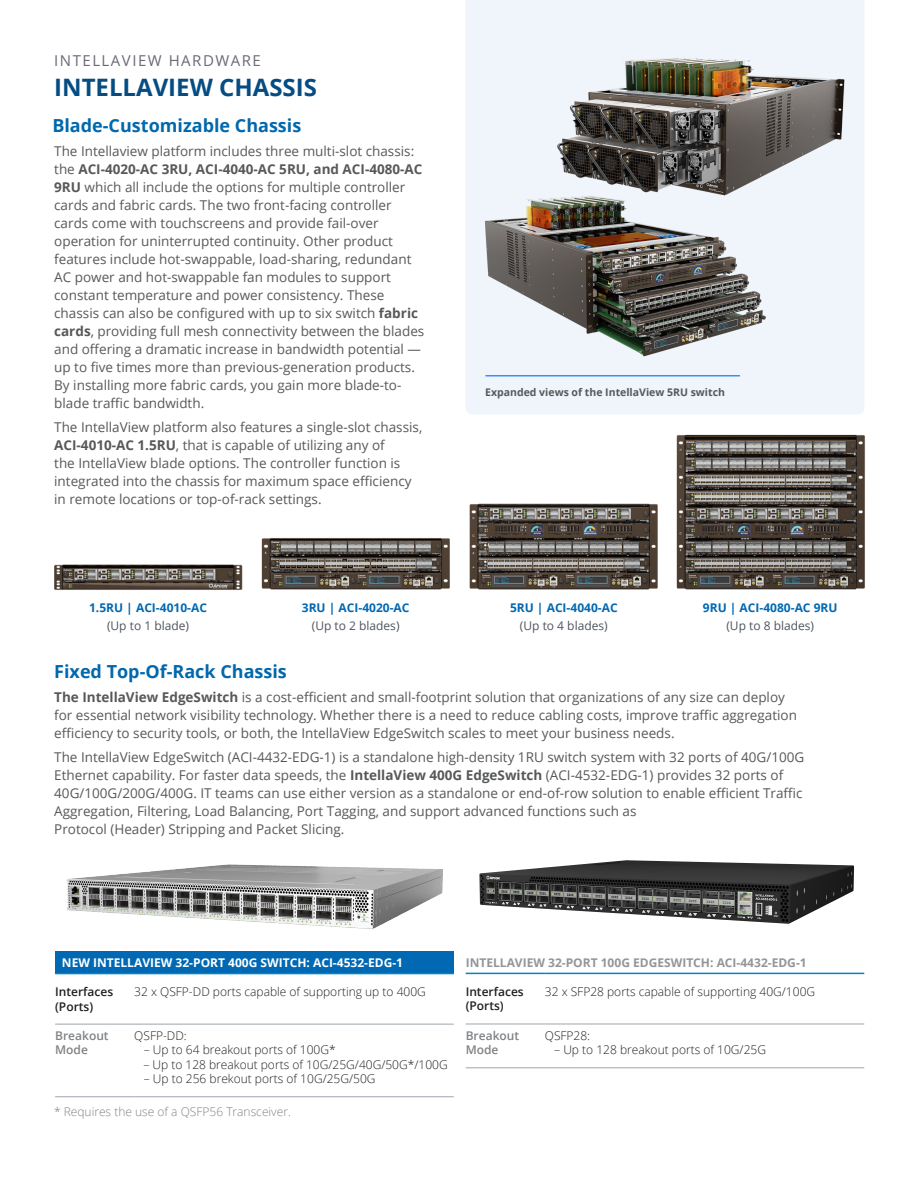
<style>
.page{position:relative;width:918px;height:1188px;background:#fff}
.page>*{position:absolute;margin:0;border:0;box-sizing:border-box;transform-origin:0 0}
.t1{font:700 24px "Open Sans";color:#054c82}
.t2{font:700 18px "Open Sans";color:#0068ad}
.t3{font:15px "Open Sans";letter-spacing:.1em;color:#696b75}
.Text{font:13.5px/18px "Open Sans";color:#57585a}
.t4{font:300 12px "Open Sans";color:#231f20}
.Body{font:700 12px "Open Sans";color:#0168b3}
.Body-2{font:12px "Open Sans";color:#4f545f}
.t5{font:700 12px "Open Sans";color:#939598}
.t6{font:700 12px "Open Sans";color:#fff}
.t7{font:300 12px "Open Sans";color:#808285}
.t8{font:600 12px/14.4px "Open Sans";color:#231f20}
.t9{font:600 12px/14.4px "Open Sans";color:#808285}
.Picture_text{font:700 10.5px "Open Sans";color:#57585a}
.s1{font-weight:700}
</style>
<div class="page">
<div style="left:466px;top:0;width:398px;height:414px;background:#eff5fb"></div>
<img style="left:542px;top:28px;width:313px;height:180px">
<img style="left:475px;top:170px;width:303px;height:206px">
<img style="left:54px;top:434px;width:811px;height:156px">
<div style="left:55px;top:951px;width:399px;height:23px;background:#0168b3"></div>
<hr style="left:55px;top:973px;width:79px;height:1px;background:#0084ca">
<hr style="left:134px;top:973px;width:320px;height:1px;background:#0084ca">
<hr style="left:55px;top:1024px;width:79px;height:1px;background:#9da5ac">
<hr style="left:134px;top:1024px;width:320px;height:1px;background:#9da5ac">
<hr style="left:55px;top:1097px;width:79px;height:1px;background:#9da5ac">
<hr style="left:134px;top:1097px;width:320px;height:1px;background:#9da5ac">
<hr style="left:466px;top:973px;width:79px;height:1px;background:#0084ca">
<hr style="left:545px;top:973px;width:319px;height:1px;background:#0084ca">
<hr style="left:466px;top:1024px;width:79px;height:1px;background:#9da5ac">
<hr style="left:545px;top:1024px;width:319px;height:1px;background:#9da5ac">
<hr style="left:466px;top:1068px;width:79px;height:1px;background:#9da5ac">
<hr style="left:545px;top:1068px;width:319px;height:1px;background:#9da5ac">
<img style="left:479px;top:860px;width:375px;height:64px">
<img style="left:66px;top:864px;width:377px;height:65px">
<p class="t3" style="left:54px;top:50px;width:208px">INTELLAVIEW HARDWARE</p>
<p class="t1" style="left:54px;top:70px;width:264px">INTELLAVIEW CHASSIS</p>
<p class="t2" style="left:52px;top:113px;width:250px">Blade-Customizable Chassis</p>
<p class="Text" style="left:54px;top:142px;width:372px">The Intellaview platform includes three multi-slot chassis: the <span class="s1">ACI-4020-AC 3RU, ACI-4040-AC 5RU, and ACI-4080-AC 9RU</span> which all include the options for multiple controller cards and fabric cards. The two front-facing controller cards come with touchscreens and provide fail-over operation for uninterrupted continuity. Other product features include hot-swappable, load-sharing, redundant AC power and hot-swappable fan modules to support constant temperature and power consistency. These chassis can also be configured with up to six switch <span class="s1">fabric cards</span>, providing full mesh connectivity between the blades and offering a dramatic increase in bandwidth potential — up to five times more than previous-generation products.<br>By installing more fabric cards, you gain more blade-to&shy;blade traffic bandwidth.</p>
<p class="Text" style="left:54px;top:418px;width:370px">The IntellaView platform also features a single-slot chassis, <span class="s1">ACI-4010-AC 1.5RU</span>, that is capable of utilizing any of<br>the IntellaView blade options. The controller function is integrated into the chassis for maximum space efficiency in remote locations or top-of-rack settings.</p>
<p class="Body" style="left:89px;top:599px;width:119px">1.5RU | ACI-4010-AC</p>
<p class="Body-2" style="left:107px;top:618px;width:84px">(Up to 1 blade)</p>
<p class="t2" style="left:54px;top:659px;width:234px">Fixed Top-Of-Rack Chassis</p>
<p class="Body" style="left:302px;top:599px;width:109px">3RU | ACI-4020-AC</p>
<p class="Body-2" style="left:312px;top:618px;width:89px">(Up to 2 blades)</p>
<p class="Picture_text" style="left:485px;top:385px;width:241px">Expanded views of the IntellaView 5RU switch</p>
<p class="Body" style="left:510px;top:599px;width:109px">5RU | ACI-4040-AC</p>
<p class="Body-2" style="left:520px;top:618px;width:89px">(Up to 4 blades)</p>
<p class="Body" style="left:703px;top:599px;width:136px">9RU | ACI-4080-AC 9RU</p>
<p class="Body-2" style="left:726px;top:618px;width:89px">(Up to 8 blades)</p>
<p class="Text" style="left:54px;top:688px;width:744px"><span class="s1">The IntellaView EdgeSwitch</span> is a cost-efficient and small-footprint solution that organizations of any size can deploy for essential network visibility technology. Whether there is a need to reduce cabling costs, improve traffic aggregation efficiency to security tools, or both, the IntellaView EdgeSwitch scales to meet your business needs.</p>
<p class="Text" style="left:54px;top:748px;width:752px">The IntellaView EdgeSwitch (ACI-4432-EDG-1) is a standalone high-density 1RU switch system with 32 ports of 40G/100G Ethernet capability. For faster data speeds, the <span class="s1">IntellaView 400G EdgeSwitch</span> (ACI-4532-EDG-1) provides 32 ports of 40G/100G/200G/400G. IT teams can use either version as a standalone or end-of-row solution to enable efficient Traffic Aggregation, Filtering, Load Balancing, Port Tagging, and support advanced functions such as<br>Protocol (Header) Stripping and Packet Slicing.</p>
<p class="t6" style="left:62px;top:954px;width:343px">NEW INTELLAVIEW 32-PORT 400G SWITCH: ACI-4532-EDG-1</p>
<p class="t8" style="left:55px;top:984px;width:60px">Interfaces (Ports)</p>
<p class="t4" style="left:134px;top:984px;width:293px">32 x QSFP-DD ports capable of supporting up to 400G</p>
<p class="t9" style="left:55px;top:1028px;width:55px">Breakout<br>Mode</p>
<p class="t4" style="left:134px;top:1027px;width:54px">QSFP-DD:</p>
<p class="t4" style="left:144px;top:1042px;width:193px">– Up to 64 breakout ports of 100G*</p>
<p class="t4" style="left:144px;top:1056px;width:306px">– Up to 128 breakout ports of 10G/25G/40G/50G*/100G</p>
<p class="t4" style="left:144px;top:1071px;width:233px">– Up to 256 brekout ports of 10G/25G/50G</p>
<p class="t7" style="left:54px;top:1103px;width:238px">* Requires the use of a QSFP56 Transceiver.</p>
<p class="t5" style="left:466px;top:954px;width:343px">INTELLAVIEW 32-PORT 100G EDGESWITCH: ACI-4432-EDG-1</p>
<p class="t8" style="left:466px;top:984px;width:60px">Interfaces (Ports)</p>
<p class="t4" style="left:545px;top:984px;width:272px">32 x SFP28 ports capable of supporting 40G/100G</p>
<p class="t9" style="left:466px;top:1028px;width:55px">Breakout<br>Mode</p>
<p class="t4" style="left:545px;top:1027px;width:47px">QSFP28:</p>
<p class="t4" style="left:554px;top:1042px;width:213px">– Up to 128 breakout ports of 10G/25G</p>
</div>
